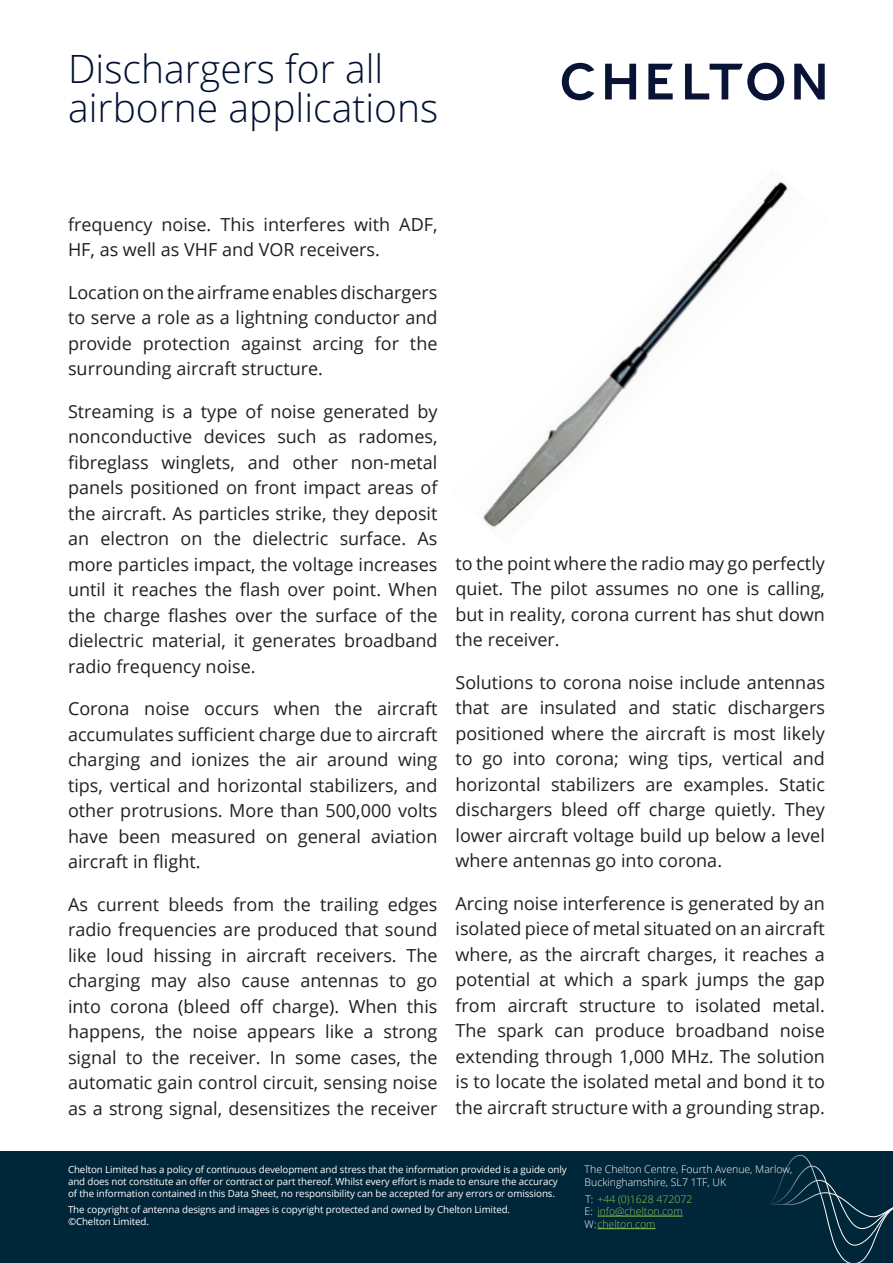
<style>
.page{position:relative;width:893px;height:1263px;background:#fff}
.page>*{position:absolute;margin:0;border:0;box-sizing:border-box;transform-origin:0 0}
.t1{font:300 39px/39px "Open Sans";color:#001030}
.Body_1{font:18px/25.5px "Open Sans";color:#231f20;text-align:justify}
.t2{font:300 10.5px/12.6px "Open Sans";color:#fff}
.t3{font:300 10.5px/12.6px "Open Sans";color:#90c84c}
.t4{font:9.75px/12px "Open Sans";letter-spacing:-.01em;color:#fff}
.s1{color:#fff}
</style>
<div class="page">
<img style="left:483px;top:181px;width:305px;height:347px">
<div style="left:0;top:1151px;width:893px;height:112px;background:#00263a"></div>
<hr style="left:597px;top:1216px;width:86px;height:1px;background:#90c84c">
<hr style="left:597px;top:1228px;width:58px;height:1px;background:#90c84c">
<svg style="left:562px;top:63px;width:32px;height:37px"></svg>
<svg style="left:605px;top:64px;width:31px;height:35px"></svg>
<svg style="left:648px;top:64px;width:25px;height:35px"></svg>
<svg style="left:685px;top:63px;width:99px;height:37px"></svg>
<svg style="left:794px;top:64px;width:31px;height:35px"></svg>
<svg style="left:770px;top:1154px;width:123px;height:109px"></svg>
<h1 class="t1" style="left:68px;top:48px;width:372px">Dischargers for all airborne applications</h1>
<p class="Body_1" style="left:68px;top:211px;width:371px">frequency noise. This interferes with ADF,<br>HF, as well as VHF and VOR receivers.</p>
<p class="Body_1" style="left:68px;top:279px;width:371px">Location on the airframe enables dischargers to serve a role as a lightning conductor and provide protection against arcing for the surrounding aircraft structure.</p>
<p class="Body_1" style="left:68px;top:398px;width:371px">Streaming is a type of noise generated by nonconductive devices such as radomes, fibreglass winglets, and other non-metal panels positioned on front impact areas of the aircraft. As particles strike, they deposit an electron on the dielectric surface. As more particles impact, the voltage increases until it reaches the flash over point. When the charge flashes over the surface of the dielectric material, it generates broadband radio frequency noise.</p>
<p class="Body_1" style="left:68px;top:695px;width:371px">Corona noise occurs when the aircraft accumulates sufficient charge due to aircraft charging and ionizes the air around wing tips, vertical and horizontal stabilizers, and other protrusions. More than 500,000 volts have been measured on general aviation aircraft in flight.</p>
<p class="Body_1" style="left:68px;top:891px;width:371px">As current bleeds from the trailing edges radio frequencies are produced that sound like loud hissing in aircraft receivers. The charging may also cause antennas to go into corona (bleed off charge). When this happens, the noise appears like a strong signal to the receiver. In some cases, the automatic gain control circuit, sensing noise as a strong signal, desensitizes the receiver</p>
<p class="Body_1" style="left:455px;top:550px;width:371px">to the point where the radio may go perfectly quiet. The pilot assumes no one is calling, but in reality, corona current has shut down the receiver.</p>
<p class="Body_1" style="left:455px;top:669px;width:371px">Solutions to corona noise include antennas that are insulated and static dischargers positioned where the aircraft is most likely to go into corona; wing tips, vertical and horizontal stabilizers are examples. Static dischargers bleed off charge quietly. They lower aircraft voltage build up below a level where antennas go into corona.</p>
<p class="Body_1" style="left:455px;top:890px;width:371px">Arcing noise interference is generated by an isolated piece of metal situated on an aircraft where, as the aircraft charges, it reaches a potential at which a spark jumps the gap from aircraft structure to isolated metal.<br>The spark can produce broadband noise extending through 1,000 MHz. The solution is to locate the isolated metal and bond it to the aircraft structure with a grounding strap.</p>
<p class="t4" style="left:68px;top:1163px;width:500px">Chelton Limited has a policy of continuous development and stress that the information provided is a guide only and does not constitute an offer or contract or part thereof. Whilst every effort is made to ensure the accuracy of the information contained in this Data Sheet, no responsibility can be accepted for any errors or omissions.</p>
<p class="t4" style="left:68px;top:1203px;width:444px">The copyright of antenna designs and images is copyright protected and owned by Chelton Limited. ©Chelton Limited.</p>
<p class="t2" style="left:585px;top:1163px;width:209px">The Chelton Centre, Fourth Avenue, Marlow,<br>Buckinghamshire, SL7 1TF, UK</p>
<p class="t3" style="left:585px;top:1192px;width:109px"><span class="s1">T:</span> +44 (0)1628 472072<br><span class="s1">E:</span> info@chelton.com<br><span class="s1">W:</span>chelton.com</p>
</div>
